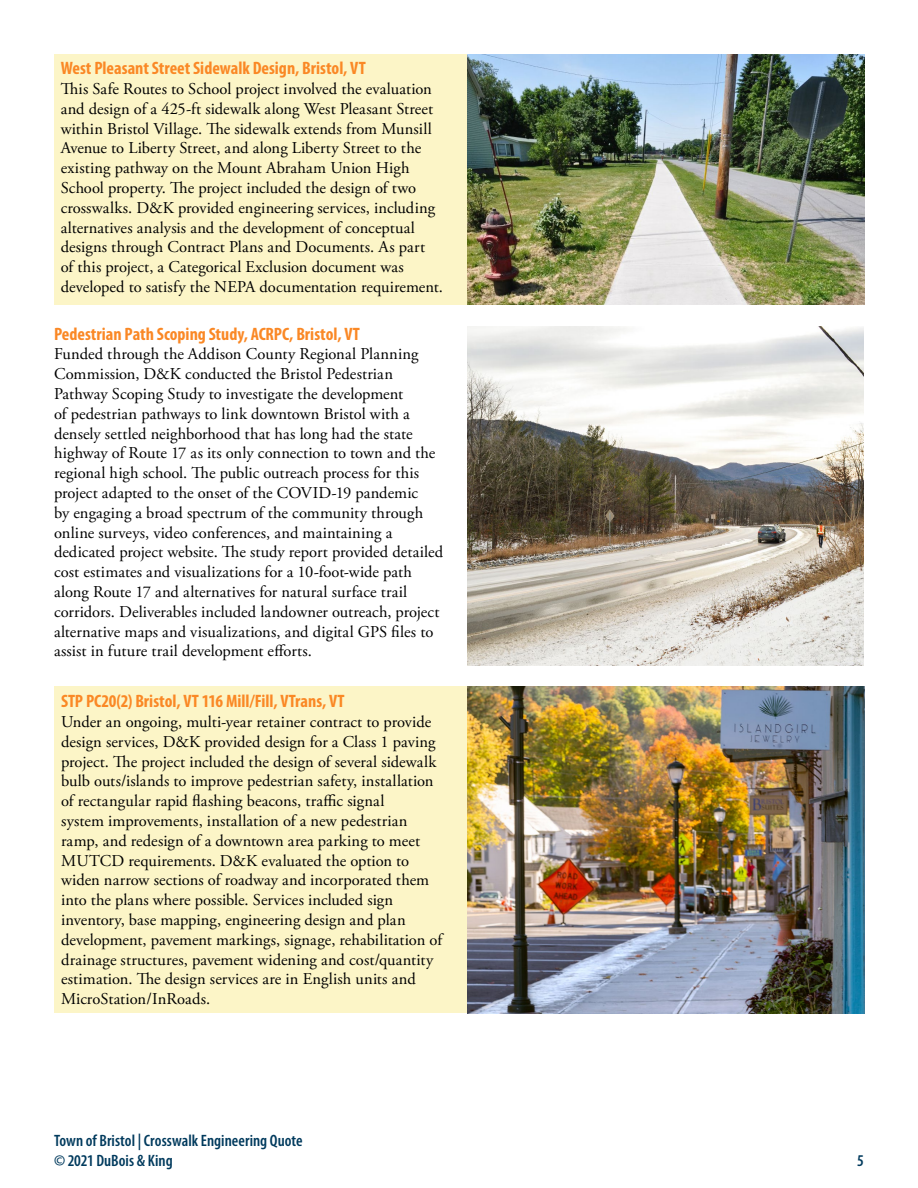
<style>
.page{position:relative;width:918px;height:1188px;background:#fff}
.page>*{position:absolute;margin:0;border:0;box-sizing:border-box;transform-origin:0 0}
.t1{font:700 condensed 18px "Myriad Pro";color:#fa8825}
.t2{font:16.5px/19.8px "Adobe Garamond Pro";letter-spacing:.005em;color:#000}
.t3{font:600 condensed 16.5px/19.8px "Myriad Pro";color:#003a5d}
</style>
<div class="page">
<div style="left:54px;top:54px;width:810px;height:251px;background:#fcf5c7"></div>
<div style="left:54px;top:687px;width:810px;height:326px;background:#fcf5c7"></div>
<img style="left:468px;top:54px;width:396px;height:251px">
<img style="left:468px;top:687px;width:396px;height:326px">
<img style="left:467px;top:326px;width:397px;height:339px">
<p class="t1" style="left:61px;top:57px;width:307px">West Pleasant Street Sidewalk Design, Bristol, VT</p>
<p class="t2" style="left:61px;top:80px;width:384px">This Safe Routes to School project involved the evaluation and design of a 425-ft sidewalk along West Pleasant Street within Bristol Village. The sidewalk extends from Munsill Avenue to Liberty Street, and along Liberty Street to the existing pathway on the Mount Abraham Union High School property. The project included the design of two crosswalks. D&amp;K provided engineering services, including alternatives analysis and the development of conceptual designs through Contract Plans and Documents. As part<br>of this project, a Categorical Exclusion document was developed to satisfy the NEPA documentation requirement.</p>
<p class="t1" style="left:54px;top:322px;width:308px">Pedestrian Path Scoping Study, ACRPC, Bristol, VT</p>
<p class="t2" style="left:54px;top:345px;width:391px">Funded through the Addison County Regional Planning Commission, D&amp;K conducted the Bristol Pedestrian Pathway Scoping Study to investigate the development<br>of pedestrian pathways to link downtown Bristol with a densely settled neighborhood that has long had the state highway of Route 17 as its only connection to town and the regional high school. The public outreach process for this project adapted to the onset of the COVID-19 pandemic<br>by engaging a broad spectrum of the community through online surveys, video conferences, and maintaining a dedicated project website. The study report provided detailed cost estimates and visualizations for a 10-foot-wide path along Route 17 and alternatives for natural surface trail corridors. Deliverables included landowner outreach, project alternative maps and visualizations, and digital GPS files to assist in future trail development efforts.</p>
<p class="t1" style="left:61px;top:690px;width:285px">STP PC20(2) Bristol, VT 116 Mill/Fill, VTrans, VT</p>
<p class="t2" style="left:61px;top:712px;width:383px">Under an ongoing, multi-year retainer contract to provide design services, D&amp;K provided design for a Class 1 paving project. The project included the design of several sidewalk bulb outs/islands to improve pedestrian safety, installation of rectangular rapid flashing beacons, traffic signal<br>system improvements, installation of a new pedestrian ramp, and redesign of a downtown area parking to meet MUTCD requirements. D&amp;K evaluated the option to widen narrow sections of roadway and incorporated them into the plans where possible. Services included sign inventory, base mapping, engineering design and plan development, pavement markings, signage, rehabilitation of drainage structures, pavement widening and cost/quantity estimation. The design services are in English units and MicroStation/InRoads.</p>
<p class="t3" style="left:54px;top:1131px;width:250px">Town of Bristol | Crosswalk Engineering Quote © 2021 DuBois &amp; King</p>
<p class="t3" style="left:857px;top:1151px;width:8px">5</p>
</div>
